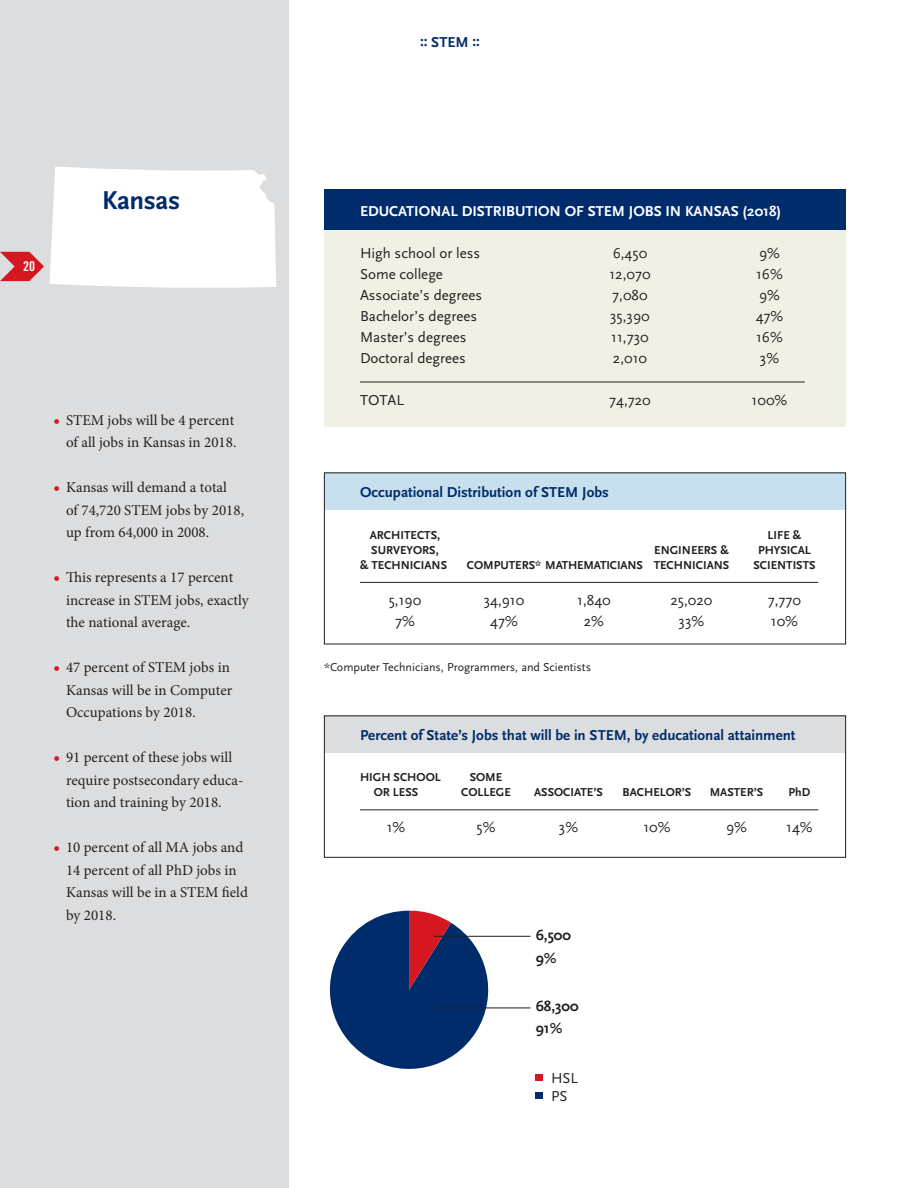
<style>
.page{position:relative;width:918px;height:1188px;background:#fff}
.page>*{position:absolute;margin:0;border:0;box-sizing:border-box;transform-origin:0 0}
.t1{font:700 27px "Scala Sans";letter-spacing:-.01em;color:#002c6b}
.t2{font:15px/22.5px "Minion Pro";color:#231f20}
.t3{font:15px "Scala Sans";color:#231f20}
.t4{font:700 15px "Scala Sans";color:#002c6b}
.t5{font:700 15px "Scala Sans";color:#fff}
.t6{font:700 15px "Scala Sans";color:#231f20}
.t7{font:13.5px "Trade Gothic Bold Cond Twenty";color:#fff}
.t8{font:700 12px "Scala Sans";color:#231f20}
.t9{font:12px "Scala Sans";color:#231f20}
.s1{font-family:"Scala Sans";font-weight:700;color:#d7171f}
</style>
<div class="page">
<div style="left:0;top:0;width:289px;height:1188px;background:#dcdddf"></div>
<svg style="left:0;top:252px;width:44px;height:29px"></svg>
<svg style="left:50px;top:166px;width:226px;height:122px;background:#fcfcfc"></svg>
<div style="left:324px;top:189px;width:522px;height:237px;background:#f1f0e4"></div>
<div style="left:324px;top:189px;width:522px;height:41px;background:#002c6b"></div>
<hr style="left:360px;top:382px;width:445px;height:1px;background:#231f20">
<hr style="left:360px;top:582px;width:458px;height:1px;background:#231f20">
<div style="left:324px;top:473px;width:522px;height:37px;background:#c8e0ed"></div>
<hr style="left:360px;top:809px;width:458px;height:1px;background:#231f20">
<div style="left:324px;top:716px;width:522px;height:37px;background:#dcdddf"></div>
<div style="left:324px;top:715px;width:522px;height:143px;border:1px solid #231f20"></div>
<svg style="left:329px;top:911px;width:170px;height:158px"></svg>
<div style="left:536px;top:1075px;width:7px;height:6px;background:#d7171f"></div>
<div style="left:536px;top:1092px;width:7px;height:7px;background:#002c6b"></div>
<hr style="left:434px;top:936px;width:97px;height:1px;background:#231f20">
<hr style="left:434px;top:1008px;width:97px;height:1px;background:#231f20">
<p class="t7" style="left:23px;top:258px;width:13px">20</p>
<p class="t1" style="left:102px;top:186px;width:80px">Kansas</p>
<p class="t2" style="left:54px;top:409px;width:184px;text-align:right"><span class="s1">•</span> STEM jobs will be 4 percent of all jobs in Kansas in 2018.</p>
<p class="t2" style="left:66px;top:476px;width:180px;text-indent:-12px"><span class="s1">•</span> Kansas will demand a total<br>of 74,720 STEM jobs by 2018, up from 64,000 in 2008.</p>
<p class="t2" style="left:66px;top:566px;width:184px;text-indent:-12px"><span class="s1">•</span> This represents a 17 percent increase in STEM jobs, exactly the national average.</p>
<p class="t2" style="left:66px;top:656px;width:168px;text-indent:-12px"><span class="s1">•</span> 47 percent of STEM jobs in<br>Kansas will be in Computer<br>Occupations by 2018.</p>
<p class="t2" style="left:66px;top:746px;width:179px;text-indent:-12px"><span class="s1">•</span> 91 percent of these jobs will require postsecondary educa&shy;tion and training by 2018.</p>
<p class="t2" style="left:66px;top:836px;width:183px;text-indent:-12px"><span class="s1">•</span> 10 percent of all MA jobs and<br>14 percent of all PhD jobs in<br>Kansas will be in a STEM field by 2018.</p>
<p class="t4" style="left:420px;top:33px;width:61px">:: STEM ::</p>
<p class="t5" style="left:360px;top:203px;width:423px">EDUCATIONAL DISTRIBUTION OF STEM JOBS IN KANSAS (2018)</p>
<p class="t3" style="left:360px;top:245px;width:122px">High school or less</p>
<p class="t3" style="left:613px;top:245px;width:36px">6,450</p>
<p class="t3" style="left:759px;top:245px;width:22px">9%</p>
<p class="t3" style="left:360px;top:266px;width:84px">Some college</p>
<p class="t3" style="left:609px;top:266px;width:43px">12,070</p>
<p class="t3" style="left:756px;top:266px;width:28px">16%</p>
<p class="t3" style="left:360px;top:287px;width:124px">Associate’s degrees</p>
<p class="t3" style="left:612px;top:287px;width:37px">7,080</p>
<p class="t3" style="left:759px;top:287px;width:22px">9%</p>
<p class="t3" style="left:360px;top:308px;width:119px">Bachelor’s degrees</p>
<p class="t3" style="left:610px;top:308px;width:41px">35,390</p>
<p class="t3" style="left:756px;top:308px;width:29px">47%</p>
<p class="t3" style="left:360px;top:329px;width:108px">Master’s degrees</p>
<p class="t3" style="left:611px;top:329px;width:39px">11,730</p>
<p class="t3" style="left:756px;top:329px;width:28px">16%</p>
<p class="t3" style="left:360px;top:350px;width:108px">Doctoral degrees</p>
<p class="t3" style="left:613px;top:350px;width:36px">2,010</p>
<p class="t3" style="left:760px;top:350px;width:21px">3%</p>
<p class="t3" style="left:360px;top:392px;width:45px">TOTAL</p>
<p class="t3" style="left:609px;top:392px;width:43px">74,720</p>
<p class="t3" style="left:752px;top:392px;width:37px">100%</p>
<p class="t4" style="left:360px;top:484px;width:250px">Occupational Distribution of STEM Jobs</p>
<p class="t8" style="left:370px;top:528px;width:72px">ARCHITECTS,</p>
<p class="t8" style="left:768px;top:528px;width:35px">LIFE &amp;</p>
<p class="t8" style="left:371px;top:543px;width:69px">SURVEYORS,</p>
<p class="t8" style="left:654px;top:543px;width:76px">ENGINEERS &amp;</p>
<p class="t8" style="left:758px;top:543px;width:54px">PHYSICAL</p>
<p class="t8" style="left:360px;top:558px;width:89px">&amp; TECHNICIANS</p>
<p class="t8" style="left:467px;top:558px;width:264px">COMPUTERS* MATHEMATICIANS TECHNICIANS</p>
<p class="t8" style="left:753px;top:558px;width:64px">SCIENTISTS</p>
<p class="t3" style="left:389px;top:592px;width:34px">5,190</p>
<p class="t3" style="left:484px;top:592px;width:42px">34,910</p>
<p class="t3" style="left:577px;top:592px;width:35px">1,840</p>
<p class="t3" style="left:671px;top:592px;width:43px">25,020</p>
<p class="t3" style="left:768px;top:592px;width:35px">7,770</p>
<p class="t3" style="left:395px;top:613px;width:21px">7%</p>
<p class="t3" style="left:490px;top:613px;width:29px">47%</p>
<p class="t3" style="left:584px;top:613px;width:22px">2%</p>
<p class="t3" style="left:679px;top:613px;width:27px">33%</p>
<p class="t3" style="left:771px;top:613px;width:29px">10%</p>
<p class="t9" style="left:324px;top:661px;width:269px">*Computer Technicians, Programmers, and Scientists</p>
<p class="t4" style="left:360px;top:727px;width:437px">Percent of State’s Jobs that will be in STEM, by educational attainment</p>
<p class="t8" style="left:360px;top:771px;width:82px">HIGH SCHOOL</p>
<p class="t8" style="left:470px;top:771px;width:34px">SOME</p>
<p class="t8" style="left:374px;top:786px;width:46px">OR LESS</p>
<p class="t8" style="left:461px;top:786px;width:51px">COLLEGE</p>
<p class="t8" style="left:534px;top:786px;width:70px">ASSOCIATE’S</p>
<p class="t8" style="left:623px;top:786px;width:70px">BACHELOR’S</p>
<p class="t8" style="left:710px;top:786px;width:55px">MASTER’S</p>
<p class="t8" style="left:789px;top:786px;width:23px">PhD</p>
<p class="t3" style="left:387px;top:819px;width:20px">1%</p>
<p class="t3" style="left:477px;top:819px;width:20px">5%</p>
<p class="t3" style="left:559px;top:819px;width:21px">3%</p>
<p class="t3" style="left:643px;top:819px;width:29px">10%</p>
<p class="t3" style="left:726px;top:819px;width:22px">9%</p>
<p class="t3" style="left:786px;top:819px;width:28px">14%</p>
<p class="t6" style="left:536px;top:927px;width:37px">6,500</p>
<p class="t6" style="left:536px;top:950px;width:22px">9%</p>
<p class="t6" style="left:536px;top:998px;width:44px">68,300</p>
<p class="t6" style="left:536px;top:1020px;width:28px">91%</p>
<p class="t3" style="left:551px;top:1070px;width:28px">HSL</p>
<p class="t3" style="left:551px;top:1088px;width:18px">PS</p>
</div>
